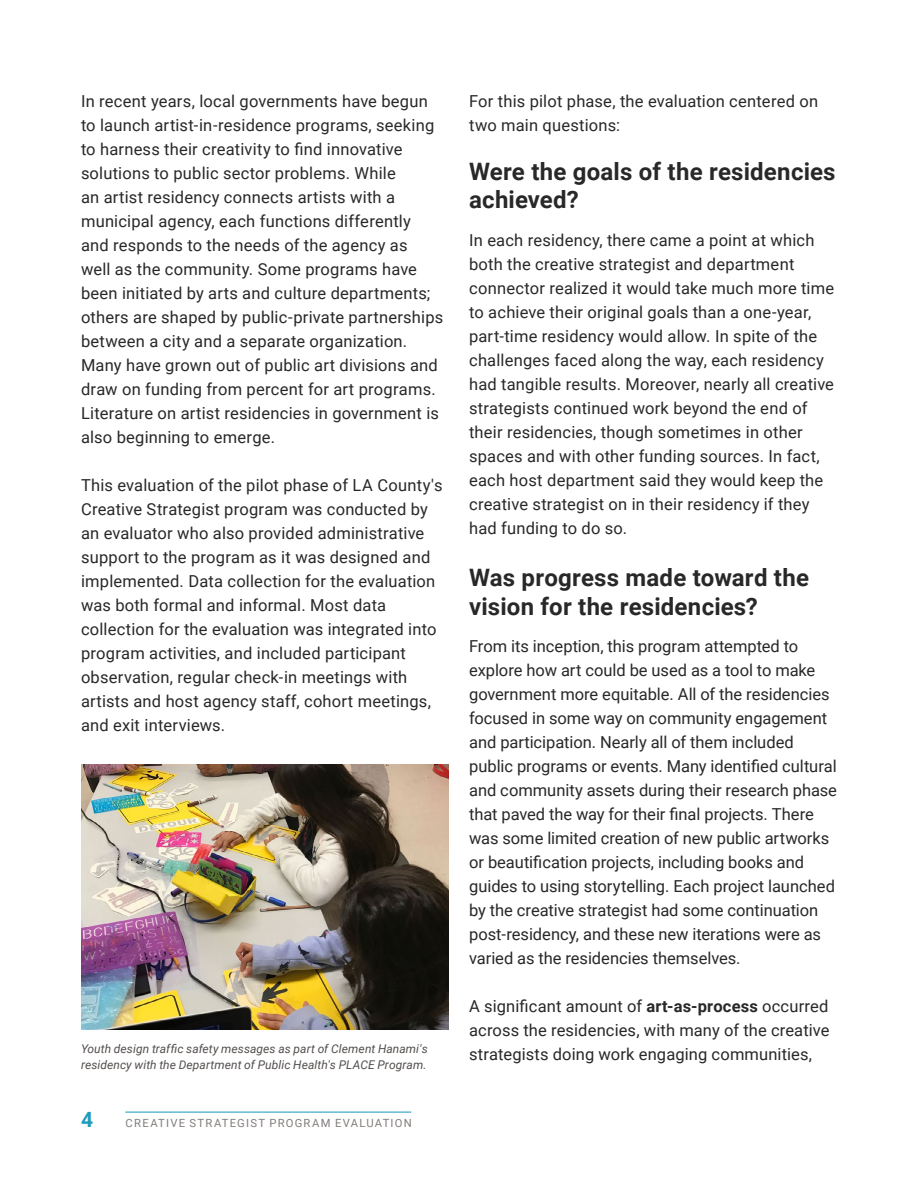
<style>
.page{position:relative;width:918px;height:1188px;background:#fff}
.page>*{position:absolute;margin:0;border:0;box-sizing:border-box;transform-origin:0 0}
.Header_3{font:700 24px/28.5px "Roboto";letter-spacing:.005em;color:#292829}
.t1{font:700 21px "Roboto";color:#209bbd}
.Body_Text{font:16.5px/24px "Roboto";letter-spacing:.01em;color:#292829}
.t2{font:italic 12px/16.5px "Roboto";letter-spacing:.005em;color:#524e4c}
.t3{font:11.25px "Roboto";letter-spacing:.11em;color:#837d7b}
.s1{font-weight:700}
</style>
<div class="page">
<hr style="left:125px;top:1112px;width:286px;height:1px;background:#1496ba">
<img style="left:81px;top:765px;width:368px;height:265px">
<p class="Body_Text" style="left:81px;top:88px;width:364px">In recent years, local governments have begun to launch artist-in-residence programs, seeking to harness their creativity to find innovative solutions to public sector problems. While<br>an artist residency connects artists with a municipal agency, each functions differently<br>and responds to the needs of the agency as<br>well as the community. Some programs have been initiated by arts and culture departments; others are shaped by public-private partnerships between a city and a separate organization.<br>Many have grown out of public art divisions and draw on funding from percent for art programs.<br>Literature on artist residencies in government is also beginning to emerge.</p>
<p class="Body_Text" style="left:81px;top:472px;width:363px">This evaluation of the pilot phase of LA County's Creative Strategist program was conducted by an evaluator who also provided administrative support to the program as it was designed and implemented. Data collection for the evaluation was both formal and informal. Most data collection for the evaluation was integrated into program activities, and included participant observation, regular check-in meetings with artists and host agency staff, cohort meetings, and exit interviews.</p>
<p class="t2" style="left:81px;top:1040px;width:348px">Youth design traffic safety messages as part of Clement Hanami's residency with the Department of Public Health's PLACE Program.</p>
<p class="t1" style="left:81px;top:1105px;width:14px">4</p>
<p class="t3" style="left:126px;top:1115px;width:288px">CREATIVE STRATEGIST PROGRAM EVALUATION</p>
<p class="Body_Text" style="left:469px;top:88px;width:351px">For this pilot phase, the evaluation centered on two main questions:</p>
<p class="Header_3" style="left:469px;top:156px;width:368px">Were the goals of the residencies achieved?</p>
<p class="Body_Text" style="left:469px;top:227px;width:367px">In each residency, there came a point at which both the creative strategist and department connector realized it would take much more time to achieve their original goals than a one-year, part-time residency would allow. In spite of the challenges faced along the way, each residency had tangible results. Moreover, nearly all creative strategists continued work beyond the end of their residencies, though sometimes in other spaces and with other funding sources. In fact, each host department said they would keep the creative strategist on in their residency if they had funding to do so.</p>
<p class="Header_3" style="left:469px;top:562px;width:341px">Was progress made toward the vision for the residencies?</p>
<p class="Body_Text" style="left:469px;top:634px;width:369px">From its inception, this program attempted to explore how art could be used as a tool to make government more equitable. All of the residencies focused in some way on community engagement and participation. Nearly all of them included public programs or events. Many identified cultural and community assets during their research phase that paved the way for their final projects. There was some limited creation of new public artworks or beautification projects, including books and guides to using storytelling. Each project launched by the creative strategist had some continuation post-residency, and these new iterations were as varied as the residencies themselves.</p>
<p class="Body_Text" style="left:469px;top:994px;width:362px;text-align:justify">A significant amount of <span class="s1">art-as-process</span> occurred across the residencies, with many of the creative strategists doing work engaging communities,</p>
</div>
